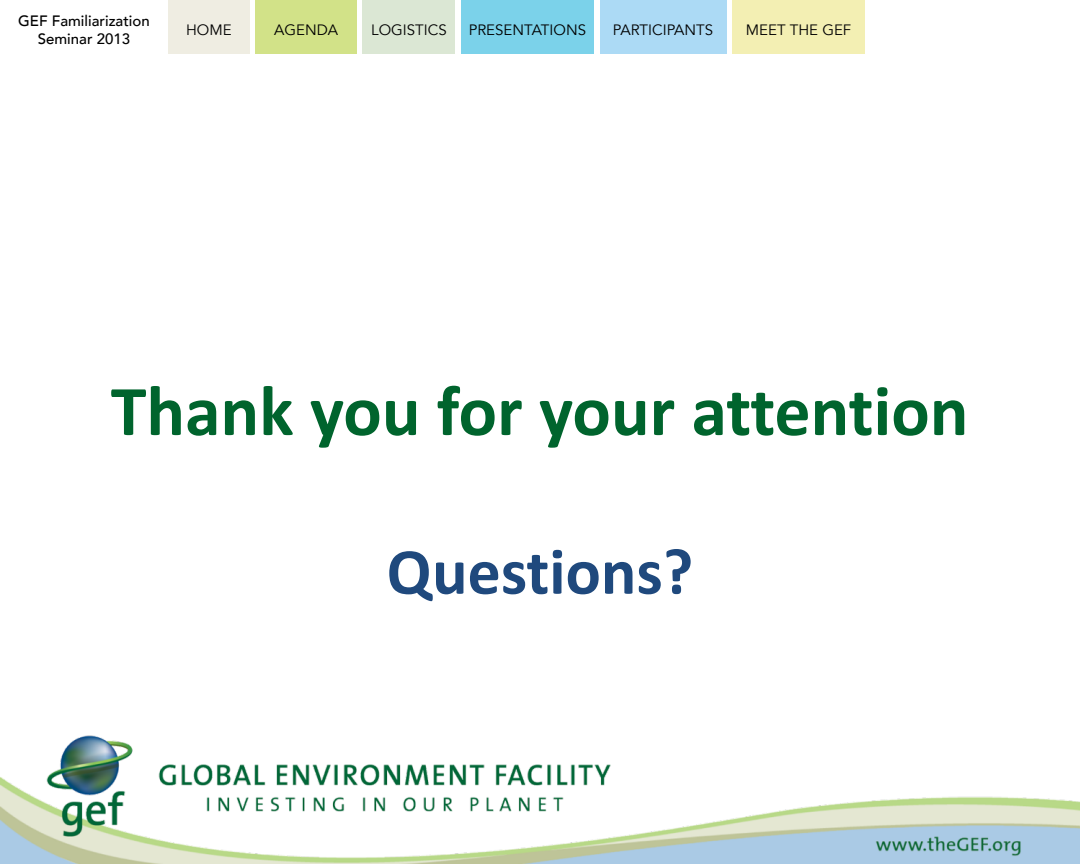
<style>
.page{position:relative;width:1080px;height:864px;background:#fff}
.page>*{position:absolute;margin:0;border:0;box-sizing:border-box;transform-origin:0 0}
.t1{font:700 72px "Calibri";color:#00642d}
.t2{font:700 66px "Calibri";color:#1f497d}
.t3{font:15px "Avenir";color:#000}
.t4{font:500 15px/18px "Avenir";color:#000;text-align:center}
</style>
<div class="page">
<div style="left:168px;top:0;width:82px;height:54px;background:#efede2"></div>
<div style="left:600px;top:0;width:126px;height:54px;background:#acdaf5"></div>
<div style="left:363px;top:0;width:92px;height:54px;background:#dbe7d4"></div>
<div style="left:732px;top:0;width:133px;height:54px;background:#f3efb3"></div>
<div style="left:256px;top:0;width:101px;height:54px;background:#d2e288"></div>
<div style="left:461px;top:0;width:133px;height:54px;background:#7bd2ea"></div>
<img style="left:0;top:735px;width:1080px;height:129px">
<p class="t4" style="left:18px;top:10px;width:133px">GEF Familiarization<br>Seminar 2013</p>
<p class="t3" style="left:186px;top:20px;width:47px">HOME</p>
<p class="t3" style="left:274px;top:20px;width:65px">AGENDA</p>
<p class="t3" style="left:371px;top:20px;width:77px">LOGISTICS</p>
<p class="t3" style="left:469px;top:20px;width:119px">PRESENTATIONS</p>
<p class="t3" style="left:613px;top:20px;width:102px">PARTICIPANTS</p>
<p class="t3" style="left:746px;top:20px;width:107px">MEET THE GEF</p>
<h1 class="t1" style="left:111px;top:365px;width:859px">Thank you for your attention</h1>
<h2 class="t2" style="left:387px;top:530px;width:308px">Questions?</h2>
</div>
